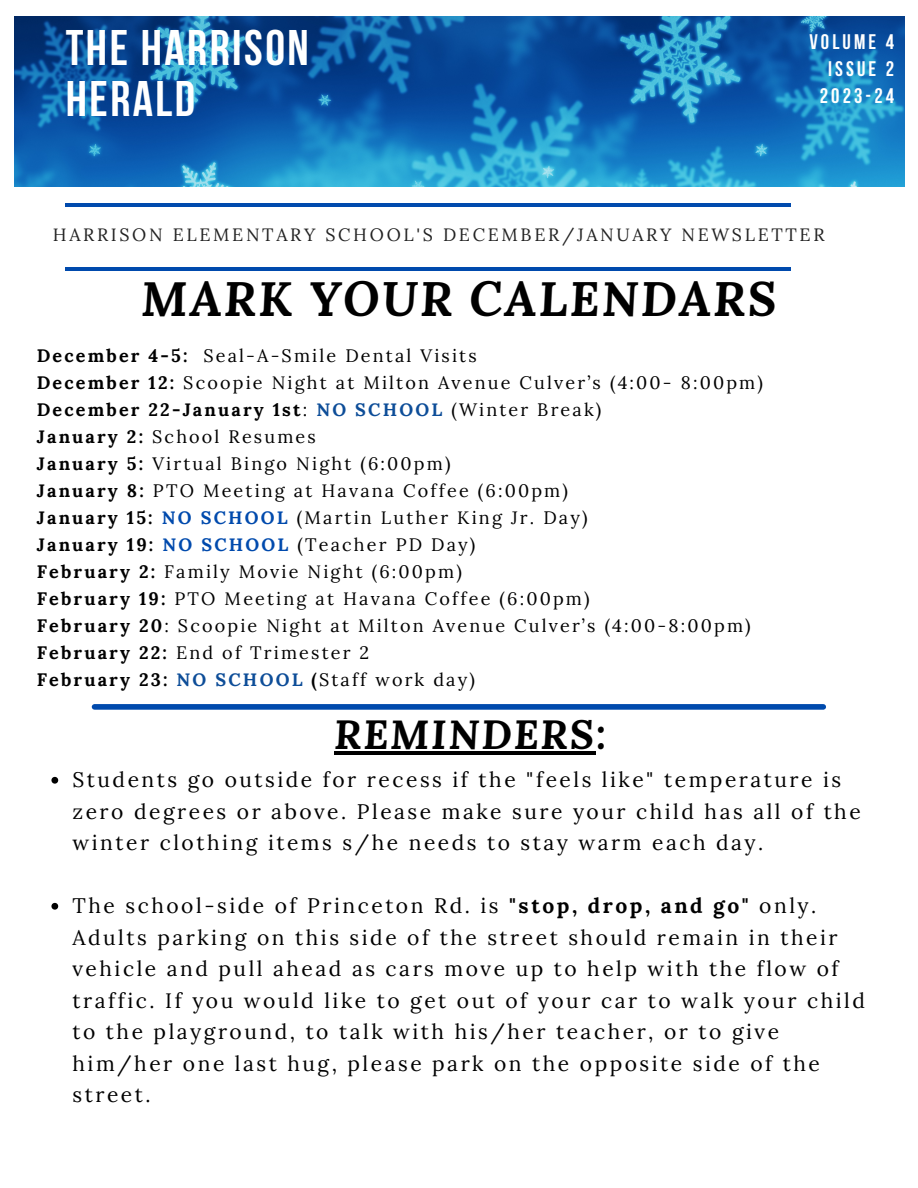
<style>
.page{position:relative;width:918px;height:1188px;background:#fff}
.page>*{position:absolute;margin:0;border:0;box-sizing:border-box;transform-origin:0 0}
.t1{font:700 49.8px/50.7px "Bebas Neue";letter-spacing:.05em;color:#fff}
.t2{font:italic 700 48px "Lora";letter-spacing:.045em;color:#000}
.t3{font:italic 700 40.5px "Lora";letter-spacing:.045em;color:#000}
.t4{font:21px/31.5px "Lora";letter-spacing:.12em;color:#000}
.t5{font:700 21px "Bebas Neue";letter-spacing:.15em;color:#fff}
.t6{font:18px "Lora";letter-spacing:.12em;color:#000}
.t7{font:700 18px "Lora";letter-spacing:.12em;color:#000}
.t8{font:17.85px "Lora";letter-spacing:.15em;color:#222}
.s1{font-weight:700}
.s2{font-weight:400}
.s3{color:#0d4d98}
.s4{font-weight:700;color:#004aad}
.s5{font-weight:700;color:#0d4d98}
</style>
<div class="page">
<hr style="left:66px;top:203px;width:725px;height:4px;background:#004aad">
<hr style="left:66px;top:267px;width:725px;height:4px;background:#004aad">
<div style="left:95px;top:704px;width:728px;height:6px;background:#004aad"></div>
<img style="left:14px;top:17px;width:890px;height:170px">
<hr style="left:334px;top:751px;width:262px;height:3px;background:#000">
<svg style="left:51px;top:777px;width:7px;height:7px"></svg>
<svg style="left:51px;top:903px;width:7px;height:7px"></svg>
<p class="t1" style="left:66px;top:27px;width:245px">THE HARRISON<br>HERALD</p>
<p class="t5" style="left:809px;top:33px;width:86px">VOLUME 4</p>
<p class="t5" style="left:828px;top:60px;width:68px">ISSUE 2</p>
<p class="t5" style="left:820px;top:87px;width:76px">2023-24</p>
<p class="t8" style="left:53px;top:223px;width:773px">HARRISON ELEMENTARY SCHOOL'S DECEMBER/JANUARY NEWSLETTER</p>
<p class="t2" style="left:141px;top:267px;width:637px">MARK YOUR CALENDARS</p>
<p class="t6" style="left:37px;top:343px;width:441px"><span class="s1">December 4-5:</span> Seal-A-Smile Dental Visits</p>
<p class="t6" style="left:37px;top:370px;width:728px"><span class="s1">December 12:</span> Scoopie Night at Milton Avenue Culver’s (4:00- 8:00pm)</p>
<p class="t7" style="left:37px;top:397px;width:566px">December 22-January 1st<span class="s2">:</span> <span class="s3">NO SCHOOL</span> <span class="s2">(Winter Break)</span></p>
<p class="t6" style="left:37px;top:424px;width:281px"><span class="s1">January 2:</span> School Resumes</p>
<p class="t6" style="left:37px;top:451px;width:415px"><span class="s1">January 5:</span> Virtual Bingo Night (6:00pm)</p>
<p class="t6" style="left:37px;top:478px;width:533px"><span class="s1">January 8:</span> PTO Meeting at Havana Coffee (6:00pm)</p>
<p class="t6" style="left:37px;top:505px;width:552px"><span class="s1">January 15:</span> <span class="s4">NO SCHOOL</span> (Martin Luther King Jr. Day)</p>
<p class="t6" style="left:37px;top:532px;width:440px"><span class="s1">January 19:</span> <span class="s4">NO SCHOOL</span> (Teacher PD Day)</p>
<p class="t6" style="left:37px;top:559px;width:427px"><span class="s1">February 2:</span> Family Movie Night (6:00pm)</p>
<p class="t6" style="left:37px;top:586px;width:554px"><span class="s1">February 19:</span> PTO Meeting at Havana Coffee (6:00pm)</p>
<p class="t6" style="left:37px;top:613px;width:715px"><span class="s1">February 20</span>: Scoopie Night at Milton Avenue Culver’s (4:00-8:00pm)</p>
<p class="t6" style="left:37px;top:640px;width:334px"><span class="s1">February 22:</span> End of Trimester 2</p>
<p class="t6" style="left:37px;top:667px;width:440px"><span class="s1">February 23:</span> <span class="s5">NO SCHOOL</span> <span class="s1">(</span>Staff work day)</p>
<p class="t3" style="left:334px;top:707px;width:274px">REMINDERS:</p>
<p class="t4" style="left:73px;top:764px;width:790px">Students go outside for recess if the "feels like" temperature is zero degrees or above. Please make sure your child has all of the winter clothing items s/he needs to stay warm each day.</p>
<p class="t4" style="left:73px;top:890px;width:794px">The school-side of Princeton Rd. is <span class="s1">"stop, drop, and go"</span> only.<br>Adults parking on this side of the street should remain in their vehicle and pull ahead as cars move up to help with the flow of traffic. If you would like to get out of your car to walk your child to the playground, to talk with his/her teacher, or to give him/her one last hug, please park on the opposite side of the street.</p>
</div>
